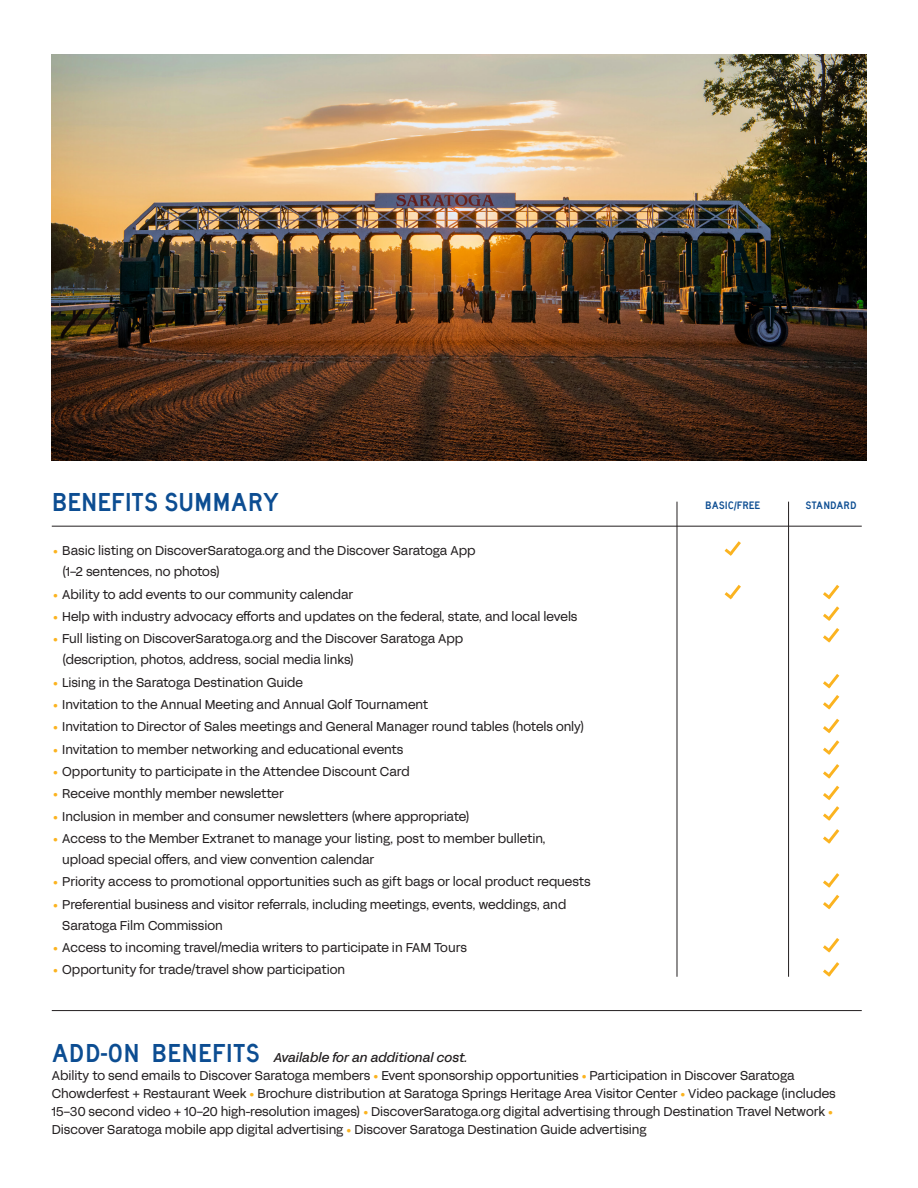
<style>
.page{position:relative;width:918px;height:1188px;background:#fff}
.page>*{position:absolute;margin:0;border:0;box-sizing:border-box;transform-origin:0 0}
.t1{font:27px "Saa Series DDOT";color:#0c4d92}
.Body{font:12.75px/18px "FFF Acid Grotesk Normal TRIAL";color:#231f20}
.t2{font:11.25px "Saa Series DDOT";color:#0c4d92}
.s1{color:#fbb320}
.s2{font-family:"Saa Series DDOT";font-size:27px;color:#0c4d92}
.s3{font-family:"FFF Acid Grotesk Regular Italic TRIAL"}
</style>
<div class="page">
<img style="left:52px;top:54px;width:814px;height:406px">
<hr style="left:52px;top:526px;width:810px;height:1px;background:#231f20">
<hr style="left:52px;top:1010px;width:810px;height:1px;background:#231f20">
<hr style="left:788px;top:502px;width:1px;height:475px;background:#231f20">
<hr style="left:677px;top:502px;width:1px;height:475px;background:#231f20">
<svg style="left:724px;top:541px;width:17px;height:15px"></svg>
<svg style="left:724px;top:584px;width:17px;height:16px"></svg>
<svg style="left:823px;top:585px;width:17px;height:58px"></svg>
<svg style="left:823px;top:674px;width:17px;height:170px"></svg>
<svg style="left:823px;top:873px;width:17px;height:37px"></svg>
<svg style="left:823px;top:938px;width:17px;height:39px"></svg>
<p class="t1" style="left:52px;top:487px;width:229px">BENEFITS SUMMARY</p>
<p class="Body" style="left:62px;top:539px;width:415px;line-height:21px;text-indent:-9px"><span class="s1">•</span> Basic listing on DiscoverSaratoga.org and the Discover Saratoga App (1-2 sentences, no photos)</p>
<p class="Body" style="left:53px;top:584px;width:302px"><span class="s1">•</span> Ability to add events to our community calendar</p>
<p class="Body" style="left:53px;top:606px;width:526px"><span class="s1">•</span> Help with industry advocacy efforts and updates on the federal, state, and local levels</p>
<p class="Body" style="left:62px;top:627px;width:402px;line-height:21px;text-indent:-9px"><span class="s1">•</span> Full listing on DiscoverSaratoga.org and the Discover Saratoga App (description, photos, address, social media links)</p>
<p class="Body" style="left:53px;top:672px;width:251px"><span class="s1">•</span> Lising in the Saratoga Destination Guide</p>
<p class="Body" style="left:53px;top:694px;width:376px"><span class="s1">•</span> Invitation to the Annual Meeting and Annual Golf Tournament</p>
<p class="Body" style="left:53px;top:716px;width:533px"><span class="s1">•</span> Invitation to Director of Sales meetings and General Manager round tables (hotels only)</p>
<p class="Body" style="left:53px;top:739px;width:352px"><span class="s1">•</span> Invitation to member networking and educational events</p>
<p class="Body" style="left:53px;top:761px;width:358px"><span class="s1">•</span> Opportunity to participate in the Attendee Discount Card</p>
<p class="Body" style="left:53px;top:783px;width:232px"><span class="s1">•</span> Receive monthly member newsletter</p>
<p class="Body" style="left:53px;top:806px;width:418px"><span class="s1">•</span> Inclusion in member and consumer newsletters (where appropriate)</p>
<p class="Body" style="left:62px;top:827px;width:485px;line-height:21px;text-indent:-9px"><span class="s1">•</span> Access to the Member Extranet to manage your listing, post to member bulletin, upload special offers, and view convention calendar</p>
<p class="Body" style="left:53px;top:871px;width:539px"><span class="s1">•</span> Priority access to promotional opportunities such as gift bags or local product requests</p>
<p class="Body" style="left:62px;top:892px;width:506px;line-height:21px;text-indent:-9px"><span class="s1">•</span> Preferential business and visitor referrals, including meetings, events, weddings, and<br>Saratoga Film Commission</p>
<p class="Body" style="left:53px;top:937px;width:415px"><span class="s1">•</span> Access to incoming travel/media writers to participate in FAM Tours</p>
<p class="Body" style="left:53px;top:960px;width:293px"><span class="s1">•</span> Opportunity for trade/travel show participation</p>
<p class="t2" style="left:705px;top:499px;width:56px">BASIC/FREE</p>
<p class="t2" style="left:806px;top:499px;width:53px">STANDARD</p>
<p class="Body" style="left:52px;top:1047px;width:786px"><span class="s2">ADD-ON BENEFITS</span> <span class="s3">Available for an additional cost.<br></span>Ability to send emails to Discover Saratoga members <span class="s1">•</span> Event sponsorship opportunities <span class="s1">•</span> Participation in Discover Saratoga Chowderfest + Restaurant Week <span class="s1">•</span> Brochure distribution at Saratoga Springs Heritage Area Visitor Center <span class="s1">•</span> Video package (includes 15-30 second video + 10-20 high-resolution images) <span class="s1">•</span> DiscoverSaratoga.org digital advertising through Destination Travel Network <span class="s1">• </span>Discover Saratoga mobile app digital advertising <span class="s1">•</span> Discover Saratoga Destination Guide advertising</p>
</div>
